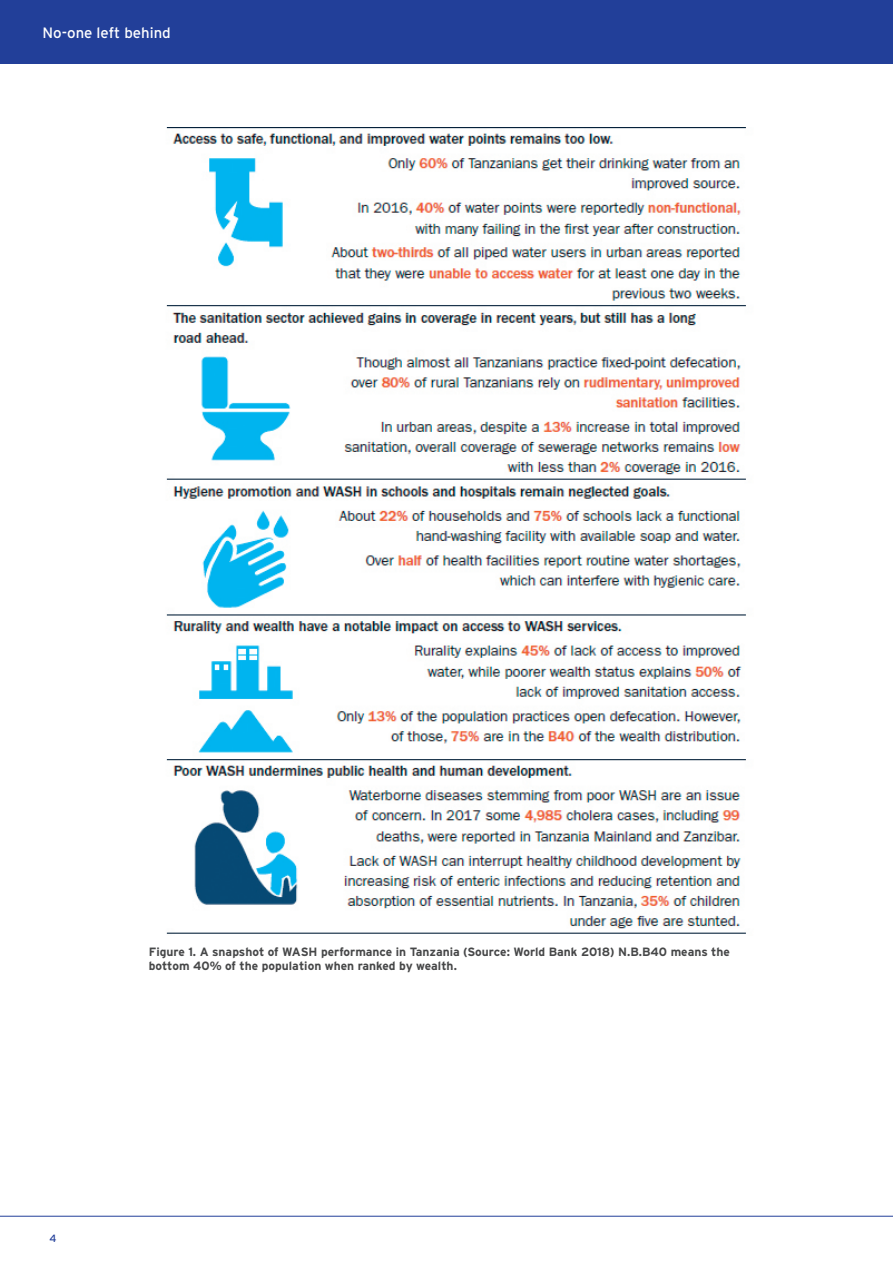
<style>
.page{position:relative;width:893px;height:1263px;background:#fff}
.page>*{position:absolute;margin:0;border:0;box-sizing:border-box;transform-origin:0 0}
.t1{font:15px "Interstate";color:#fff}
.t2{font:700 12px/14.4px "Interstate";color:#464748}
.t3{font:10.5px "Interstate";color:#223f99}
</style>
<div class="page">
<div style="left:0;top:0;width:893px;height:64px;background:#223f99"></div>
<hr style="left:0;top:1216px;width:893px;height:1px;background:#223f99">
<img style="left:166px;top:128px;width:580px;height:806px">
<p class="t1" style="left:43px;top:24px;width:130px">No-one left behind</p>
<p class="t2" style="left:149px;top:944px;width:583px">Figure 1. A snapshot of WASH performance in Tanzania (Source: World Bank 2018) N.B.B40 means the bottom 40% of the population when ranked by wealth.</p>
<p class="t3" style="left:50px;top:1232px;width:9px">4</p>
</div>
